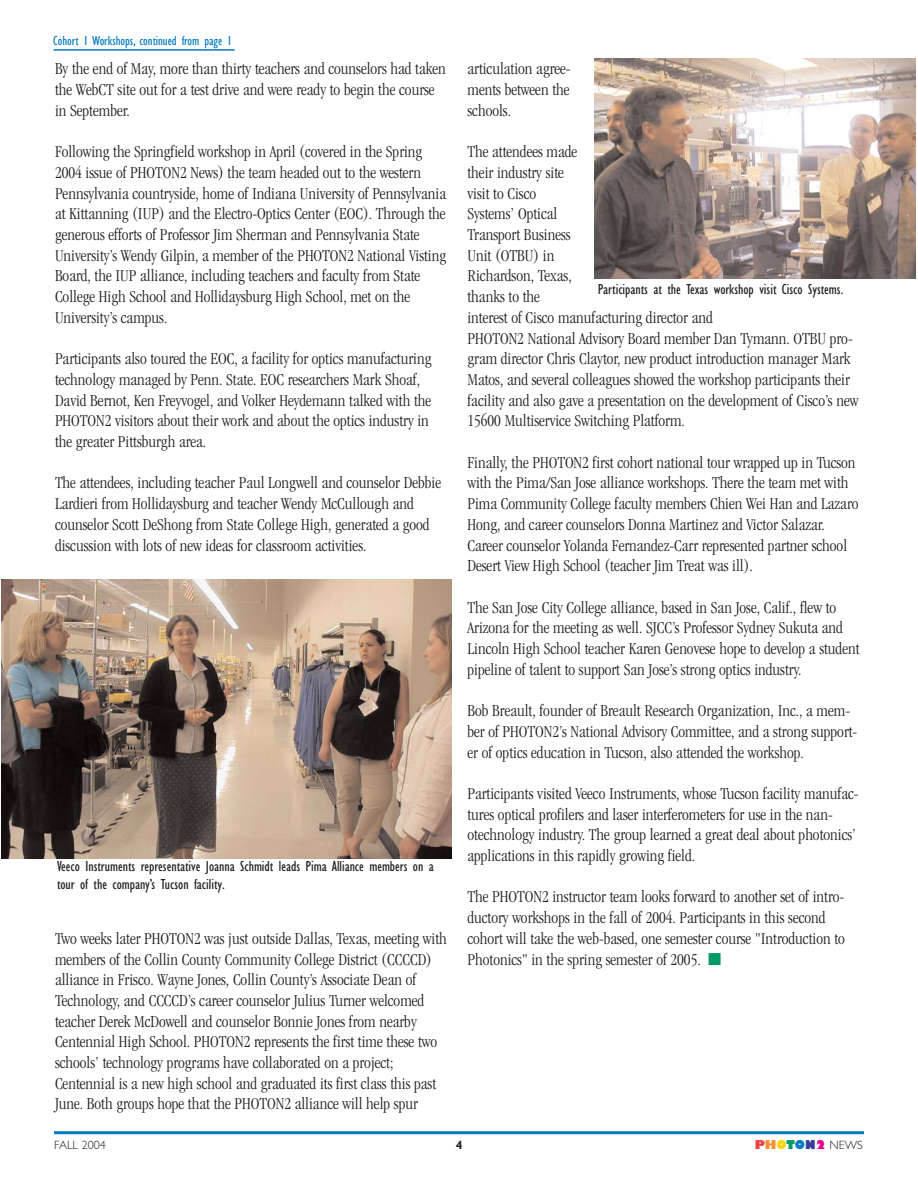
<style>
.page{position:relative;width:918px;height:1188px;background:#fff}
.page>*{position:absolute;margin:0;border:0;box-sizing:border-box;transform-origin:0 0}
.t1{font:300 condensed 17.25px/20.7px "Garamond";color:#231f20}
.t2{font:condensed 15px/18px "Gill Sans";color:#231f20}
.t3{font:condensed 13.5px "Gill Sans";color:#007ac2}
.t4{font:300 12px "Gill Sans";color:#231f20}
.t5{font:700 12px "Gill Sans";color:#231f20}
.s1{color:#009a66}
.s2{font-weight:800;color:#ef3e42}
.s3{font-weight:800;color:#f79239}
.s4{font-weight:800;color:#ffd300}
.s5{font-weight:800;color:#009a66}
.s6{font-weight:800;color:#007ac2}
.s7{font-weight:800;color:#343e99}
.s8{font-weight:800;color:#ec008c}
</style>
<div class="page">
<hr style="left:54px;top:1131px;width:810px;height:3px;background:#007ac2">
<hr style="left:54px;top:49px;width:181px;height:2px;background:#007ac2">
<img style="left:2px;top:579px;width:449px;height:279px">
<img style="left:594px;top:58px;width:322px;height:221px">
<p class="t3" style="left:53px;top:36px;width:180px">Cohort 1 Workshops, continued from page 1</p>
<p class="t1" style="left:55px;top:60px;width:392px">By the end of May, more than thirty teachers and counselors had taken the WebCT site out for a test drive and were ready to begin the course in September.</p>
<p class="t1" style="left:55px;top:143px;width:393px">Following the Springfield workshop in April (covered in the Spring 2004 issue of PHOTON2 News) the team headed out to the western Pennsylvania countryside, home of Indiana University of Pennsylvania at Kittanning (IUP) and the Electro-Optics Center (EOC). Through the generous efforts of Professor Jim Sherman and Pennsylvania State University’s Wendy Gilpin, a member of the PHOTON2 National Visting Board, the IUP alliance, including teachers and faculty from State College High School and Hollidaysburg High School, met on the University’s campus.</p>
<p class="t1" style="left:55px;top:350px;width:378px">Participants also toured the EOC, a facility for optics manufacturing technology managed by Penn. State. EOC researchers Mark Shoaf, David Bernot, Ken Freyvogel, and Volker Heydemann talked with the PHOTON2 visitors about their work and about the optics industry in the greater Pittsburgh area.</p>
<p class="t1" style="left:55px;top:474px;width:388px">The attendees, including teacher Paul Longwell and counselor Debbie Lardieri from Hollidaysburg and teacher Wendy McCullough and counselor Scott DeShong from State College High, generated a good discussion with lots of new ideas for classroom activities.</p>
<p class="t2" style="left:57px;top:859px;width:378px">Veeco Instruments representative Joanna Schmidt leads Pima Alliance members on a tour of the company’s Tucson facility.</p>
<p class="t1" style="left:55px;top:929px;width:393px">Two weeks later PHOTON2 was just outside Dallas, Texas, meeting with members of the Collin County Community College District (CCCCD) alliance in Frisco. Wayne Jones, Collin County’s Associate Dean of Technology, and CCCCD’s career counselor Julius Turner welcomed teacher Derek McDowell and counselor Bonnie Jones from nearby Centennial High School. PHOTON2 represents the first time these two schools’ technology programs have collaborated on a project; Centennial is a new high school and graduated its first class this past June. Both groups hope that the PHOTON2 alliance will help spur</p>
<p class="t1" style="left:467px;top:60px;width:105px;text-align:justify">articulation agree&shy;ments between the schools.</p>
<p class="t1" style="left:467px;top:143px;width:392px">The attendees made<br>their industry site<br>visit to Cisco<br>Systems’ Optical<br>Transport Business<br>Unit (OTBU) in<br>Richardson, Texas,<br>thanks to the<br>interest of Cisco manufacturing director and<br>PHOTON2 National Advisory Board member Dan Tymann. OTBU pro&shy;gram director Chris Claytor, new product introduction manager Mark Matos, and several colleagues showed the workshop participants their facility and also gave a presentation on the development of Cisco’s new 15600 Multiservice Switching Platform.</p>
<p class="t1" style="left:467px;top:453px;width:393px">Finally, the PHOTON2 first cohort national tour wrapped up in Tucson with the Pima/San Jose alliance workshops. There the team met with Pima Community College faculty members Chien Wei Han and Lazaro Hong, and career counselors Donna Martinez and Victor Salazar.<br>Career counselor Yolanda Fernandez-Carr represented partner school Desert View High School (teacher Jim Treat was ill).</p>
<p class="t1" style="left:467px;top:598px;width:394px">The San Jose City College alliance, based in San Jose, Calif., flew to Arizona for the meeting as well. SJCC’s Professor Sydney Sukuta and Lincoln High School teacher Karen Genovese hope to develop a student pipeline of talent to support San Jose’s strong optics industry.</p>
<p class="t1" style="left:467px;top:702px;width:391px">Bob Breault, founder of Breault Research Organization, Inc., a mem&shy;ber of PHOTON2’s National Advisory Committee, and a strong support&shy;er of optics education in Tucson, also attended the workshop.</p>
<p class="t1" style="left:467px;top:784px;width:393px">Participants visited Veeco Instruments, whose Tucson facility manufac&shy;tures optical profilers and laser interferometers for use in the nan&shy;otechnology industry. The group learned a great deal about photonics’ applications in this rapidly growing field.</p>
<p class="t1" style="left:467px;top:888px;width:379px">The PHOTON2 instructor team looks forward to another set of intro&shy;ductory workshops in the fall of 2004. Participants in this second cohort will take the web-based, one semester course "Introduction to Photonics" in the spring semester of 2005. <span class="s1">■</span></p>
<p class="t2" style="left:598px;top:281px;width:247px">Participants at the Texas workshop visit Cisco Systems.</p>
<p class="t4" style="left:54px;top:1141px;width:53px">FALL 2004</p>
<p class="t5" style="left:456px;top:1141px;width:8px">4</p>
<p class="t4" style="left:755px;top:1141px;width:109px"><span class="s2">P</span><span class="s3">H</span><span class="s4">O</span><span class="s5">T</span><span class="s6">O</span><span class="s7">N</span><span class="s8">2</span> NEWS</p>
</div>
